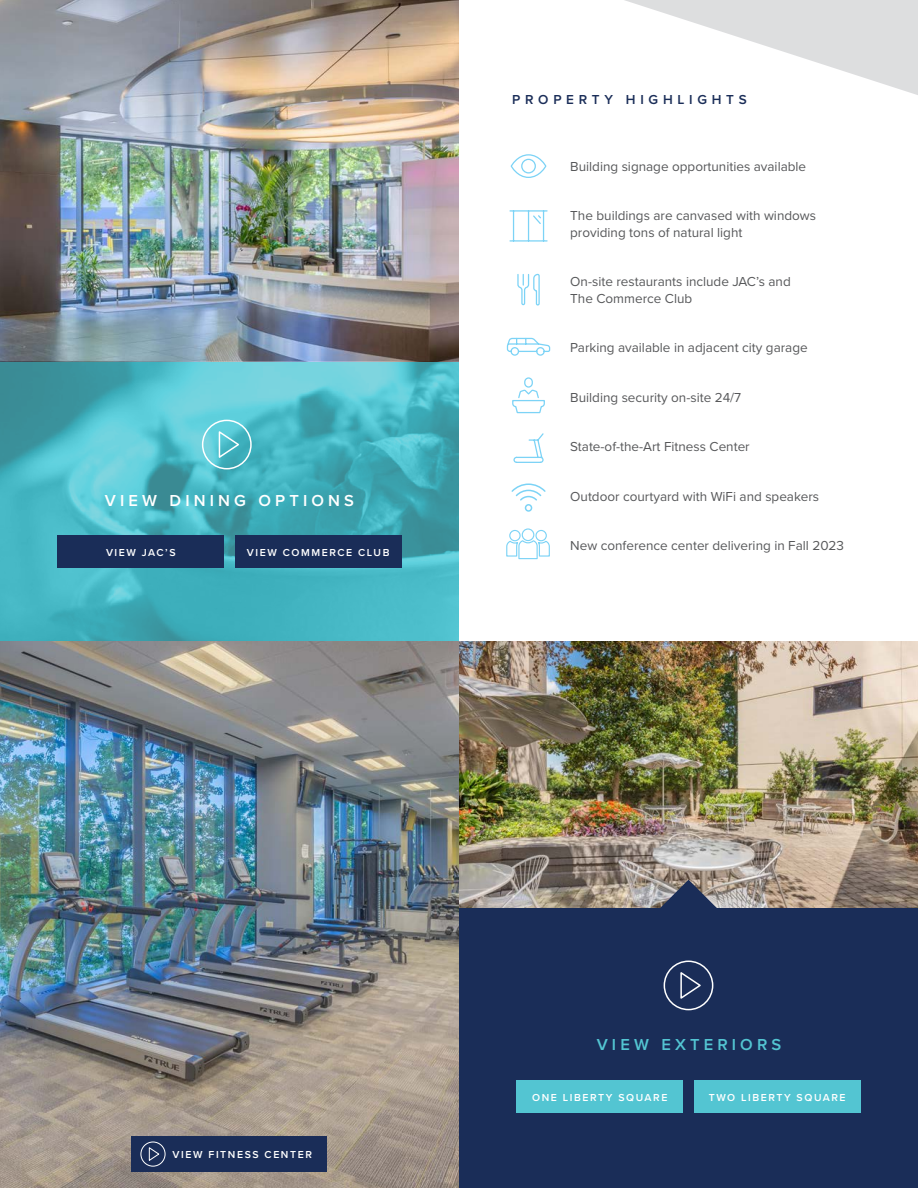
<style>
.page{position:relative;width:918px;height:1188px;background:#fff}
.page>*{position:absolute;margin:0;border:0;box-sizing:border-box;transform-origin:0 0}
.t1{font:600 16.5px "Proxima Nova";letter-spacing:.25em;color:#fff}
.t2{font:600 16.5px "Proxima Nova";letter-spacing:.25em;color:#53c5d2}
.t3{font:13.5px/16.5px "Proxima Nova";color:#57585a}
.t4{font:600 13.5px "Proxima Nova";letter-spacing:.35em;color:#1a2d58}
.t5{font:600 10.5px "Proxima Nova";letter-spacing:.15em;color:#fff}
</style>
<div class="page">
<img style="left:0;top:0;width:459px;height:1188px">
<svg style="left:509px;top:210px;width:39px;height:32px"></svg>
<svg style="left:510px;top:154px;width:37px;height:24px"></svg>
<svg style="left:517px;top:273px;width:23px;height:33px"></svg>
<svg style="left:506px;top:337px;width:45px;height:19px"></svg>
<svg style="left:512px;top:377px;width:33px;height:37px"></svg>
<img style="left:459px;top:642px;width:459px;height:266px">
<div style="left:459px;top:908px;width:459px;height:280px;background:#1a2d58"></div>
<svg style="left:511px;top:483px;width:35px;height:29px"></svg>
<svg style="left:0;top:362px;width:459px;height:280px;background:#4ab4c0"></svg>
<svg style="left:513px;top:433px;width:31px;height:30px"></svg>
<svg style="left:625px;top:0;width:293px;height:95px"></svg>
<svg style="left:201px;top:419px;width:51px;height:51px;background:#67c8d3"></svg>
<svg style="left:663px;top:960px;width:51px;height:51px"></svg>
<div style="left:57px;top:536px;width:167px;height:32px;background:#1a2d58"></div>
<div style="left:235px;top:536px;width:167px;height:32px;background:#1a2d58"></div>
<div style="left:516px;top:1080px;width:167px;height:33px;background:#53c5d2"></div>
<div style="left:694px;top:1080px;width:167px;height:33px;background:#53c5d2"></div>
<svg style="left:653px;top:880px;width:71px;height:28px;background:#70727f"></svg>
<div style="left:132px;top:1136px;width:195px;height:36px;background:#1a2d58"></div>
<svg style="left:140px;top:1141px;width:26px;height:26px"></svg>
<div style="left:522px;top:528px;width:12px;height:13px;border:1px solid #7cd3f6;border-radius:50%"></div>
<svg style="left:506px;top:529px;width:44px;height:31px"></svg>
<p class="t1" style="left:105px;top:489px;width:251px">VIEW DINING OPTIONS</p>
<p class="t5" style="left:106px;top:545px;width:71px">VIEW JAC’S</p>
<p class="t5" style="left:247px;top:545px;width:144px">VIEW COMMERCE CLUB</p>
<p class="t4" style="left:512px;top:89px;width:236px">PROPERTY HIGHLIGHTS</p>
<p class="t3" style="left:570px;top:158px;width:238px">Building signage opportunities available</p>
<p class="t3" style="left:570px;top:207px;width:247px">The buildings are canvased with windows</p>
<p class="t3" style="left:570px;top:224px;width:174px">providing tons of natural light</p>
<p class="t3" style="left:570px;top:273px;width:222px">On-site restaurants include JAC’s and<br>The Commerce Club</p>
<p class="t3" style="left:570px;top:339px;width:239px">Parking available in adjacent city garage</p>
<p class="t3" style="left:570px;top:389px;width:173px">Building security on-site 24/7</p>
<p class="t3" style="left:570px;top:438px;width:181px">State-of-the-Art Fitness Center</p>
<p class="t3" style="left:570px;top:488px;width:250px">Outdoor courtyard with WiFi and speakers</p>
<p class="t3" style="left:570px;top:537px;width:275px">New conference center delivering in Fall 2023</p>
<p class="t5" style="left:173px;top:1147px;width:141px">VIEW FITNESS CENTER</p>
<p class="t2" style="left:597px;top:1032px;width:186px">VIEW EXTERIORS</p>
<p class="t5" style="left:532px;top:1089px;width:137px">ONE LIBERTY SQUARE</p>
<p class="t5" style="left:709px;top:1090px;width:139px">TWO LIBERTY SQUARE</p>
</div>
